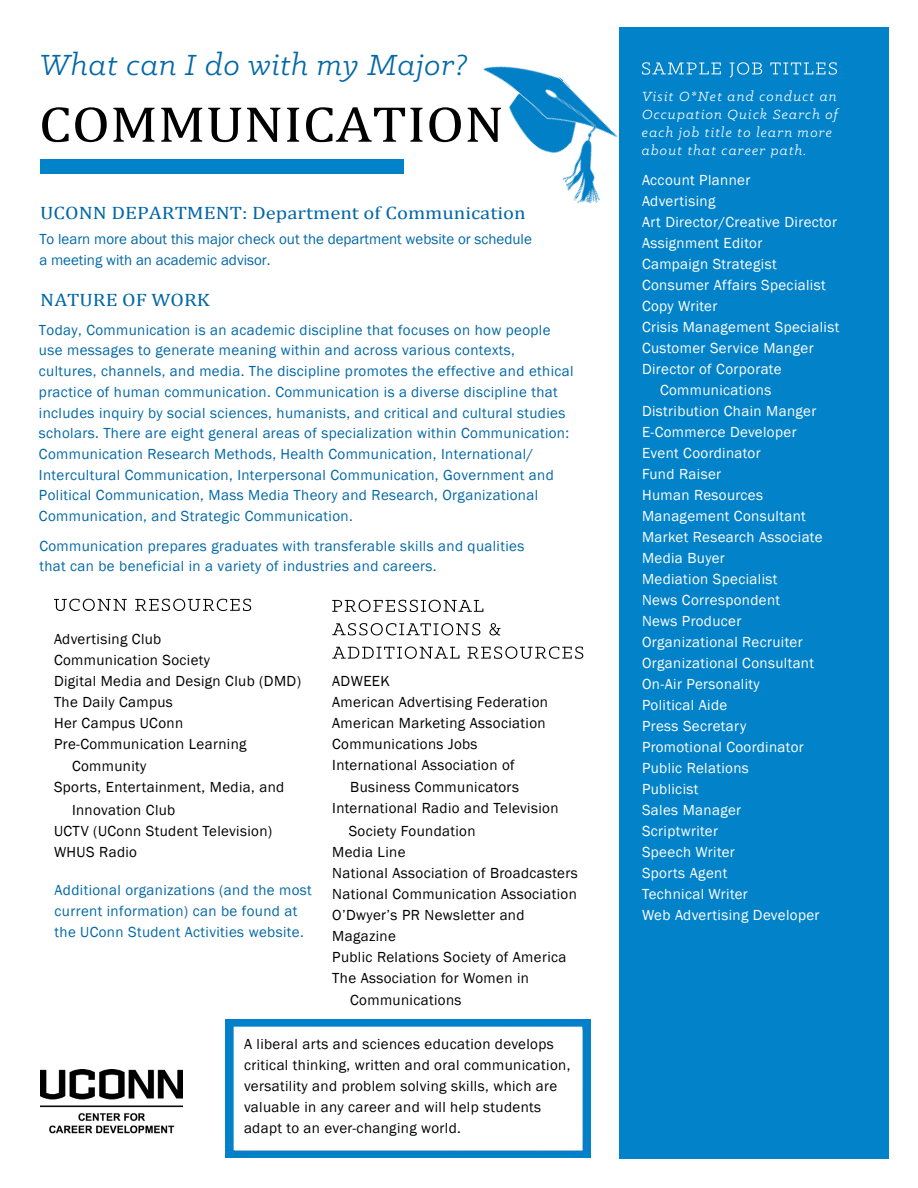
<style>
.page{position:relative;width:918px;height:1188px;background:#fff}
.page>*{position:absolute;margin:0;border:0;box-sizing:border-box;transform-origin:0 0}
.t1{font:51px "Cambria";color:#000;scale:1.15 1}
.t2{font:italic 33px "Klinic Slab";letter-spacing:.025em;color:#0268a6}
.t3{font:18px "Cambria";color:#0268a6;scale:1.15 1}
.t4{font:15px/20.7px "Franklin Gothic";letter-spacing:.025em;color:#0268a6}
.t5{font:15px/21px "Franklin Gothic";letter-spacing:.025em;color:#000}
.t6{font:15px "Franklin Gothic";letter-spacing:.025em;color:#fff}
.t7{font:15px/20.7px "Franklin Gothic";color:#0268a6}
.t8{font:italic 15px/18px "Klinic Slab";letter-spacing:.075em;color:#fff}
</style>
<div class="page">
<img style="left:482px;top:35px;width:138px;height:176px">
<div style="left:620px;top:27px;width:268px;height:1132px;background:#0282c9"></div>
<img style="left:40px;top:1070px;width:143px;height:64px">
<svg style="left:642px;top:62px;width:195px;height:16px;background:#2c97d2"></svg>
<svg style="left:332px;top:600px;width:151px;height:12px"></svg>
<svg style="left:332px;top:623px;width:168px;height:12px"></svg>
<svg style="left:332px;top:647px;width:251px;height:12px"></svg>
<svg style="left:54px;top:599px;width:197px;height:12px"></svg>
<div style="left:41px;top:159px;width:362px;height:15px;background:#0282c9"></div>
<img style="left:225px;top:1019px;width:365px;height:139px">
<h2 class="t2" style="left:40px;top:44px;width:429px">What can I do with my Major?</h2>
<h1 class="t1" style="left:39px;top:94px;width:406px">COMMUNICATION</h1>
<p class="t3" style="left:40px;top:202px;width:424px">UCONN DEPARTMENT: Department of Communication</p>
<p class="t7" style="left:39px;top:229px;width:494px">To learn more about this major check out the department website or schedule a meeting with an academic advisor.</p>
<p class="t3" style="left:40px;top:289px;width:149px">NATURE OF WORK</p>
<p class="t4" style="left:39px;top:320px;width:536px">Today, Communication is an academic discipline that focuses on how people use messages to generate meaning within and across various contexts, cultures, channels, and media. The discipline promotes the effective and ethical practice of human communication. Communication is a diverse discipline that includes inquiry by social sciences, humanists, and critical and cultural studies scholars. There are eight general areas of specialization within Communication:<br>Communication Research Methods, Health Communication, International/ Intercultural Communication, Interpersonal Communication, Government and Political Communication, Mass Media Theory and Research, Organizational Communication, and Strategic Communication.</p>
<p class="t4" style="left:39px;top:535px;width:487px">Communication prepares graduates with transferable skills and qualities that can be beneficial in a variety of industries and careers.</p>
<p class="t5" style="left:54px;top:629px;width:249px">Advertising Club<br>Communication Society<br>Digital Media and Design Club (DMD)<br>The Daily Campus<br>Her Campus UConn<br>Pre-Communication Learning</p>
<p class="t5" style="left:54px;top:756px;width:232px;text-indent:18px">Community<br>Sports, Entertainment, Media, and</p>
<p class="t5" style="left:54px;top:800px;width:220px;text-indent:18px">Innovation Club<br>UCTV (UConn Student Television)<br>WHUS Radio</p>
<p class="t4" style="left:55px;top:880px;width:259px">Additional organizations (and the most current information) can be found at the UConn Student Activities website.</p>
<p class="t5" style="left:332px;top:670px;width:217px">ADWEEK<br>American Advertising Federation<br>American Marketing Association<br>Communications Jobs<br>International Association of</p>
<p class="t5" style="left:332px;top:777px;width:228px;text-indent:18px">Business Communicators<br>International Radio and Television</p>
<p class="t5" style="left:332px;top:820px;width:247px;text-indent:16px">Society Foundation<br>Media Line<br>National Association of Broadcasters<br>National Communication Association<br>O’Dwyer’s PR Newsletter and<br>Magazine<br>Public Relations Society of America<br>The Association for Women in</p>
<p class="t5" style="left:350px;top:990px;width:113px">Communications</p>
<p class="t5" style="left:244px;top:1034px;width:328px">A liberal arts and sciences education develops critical thinking, written and oral communication, versatility and problem solving skills, which are valuable in any career and will help students adapt to an ever-changing world.</p>
<p class="t8" style="left:642px;top:87px;width:198px">Visit O*Net and conduct an<br>Occupation Quick Search of each job title to learn more about that career path.</p>
<p class="t6" style="left:642px;top:171px;width:110px">Account Planner</p>
<p class="t6" style="left:642px;top:192px;width:75px">Advertising</p>
<p class="t6" style="left:642px;top:213px;width:197px">Art Director/Creative Director</p>
<p class="t6" style="left:642px;top:234px;width:122px">Assignment Editor</p>
<p class="t6" style="left:642px;top:255px;width:136px">Campaign Strategist</p>
<p class="t6" style="left:642px;top:276px;width:185px">Consumer Affairs Specialist</p>
<p class="t6" style="left:642px;top:297px;width:77px">Copy Writer</p>
<p class="t6" style="left:642px;top:318px;width:199px">Crisis Management Specialist</p>
<p class="t6" style="left:642px;top:339px;width:173px">Customer Service Manger</p>
<p class="t6" style="left:642px;top:360px;width:141px">Director of Corporate</p>
<p class="t6" style="left:660px;top:381px;width:113px">Communications</p>
<p class="t6" style="left:642px;top:402px;width:176px">Distribution Chain Manger</p>
<p class="t6" style="left:642px;top:423px;width:156px">E-Commerce Developer</p>
<p class="t6" style="left:642px;top:444px;width:120px">Event Coordinator</p>
<p class="t6" style="left:642px;top:465px;width:81px">Fund Raiser</p>
<p class="t6" style="left:642px;top:486px;width:123px">Human Resources</p>
<p class="t6" style="left:642px;top:507px;width:165px">Management Consultant</p>
<p class="t6" style="left:642px;top:528px;width:182px">Market Research Associate</p>
<p class="t6" style="left:642px;top:549px;width:84px">Media Buyer</p>
<p class="t6" style="left:642px;top:570px;width:137px">Mediation Specialist</p>
<p class="t6" style="left:642px;top:591px;width:140px">News Correspondent</p>
<p class="t6" style="left:642px;top:612px;width:101px">News Producer</p>
<p class="t6" style="left:642px;top:633px;width:162px">Organizational Recruiter</p>
<p class="t6" style="left:642px;top:654px;width:174px">Organizational Consultant</p>
<p class="t6" style="left:642px;top:675px;width:119px">On-Air Personality</p>
<p class="t6" style="left:642px;top:696px;width:87px">Political Aide</p>
<p class="t6" style="left:642px;top:717px;width:106px">Press Secretary</p>
<p class="t6" style="left:642px;top:738px;width:163px">Promotional Coordinator</p>
<p class="t6" style="left:642px;top:759px;width:108px">Public Relations</p>
<p class="t6" style="left:642px;top:780px;width:58px">Publicist</p>
<p class="t6" style="left:642px;top:801px;width:101px">Sales Manager</p>
<p class="t6" style="left:642px;top:822px;width:78px">Scriptwriter</p>
<p class="t6" style="left:642px;top:843px;width:94px">Speech Writer</p>
<p class="t6" style="left:642px;top:864px;width:87px">Sports Agent</p>
<p class="t6" style="left:642px;top:885px;width:107px">Technical Writer</p>
<p class="t6" style="left:642px;top:906px;width:179px">Web Advertising Developer</p>
</div>
